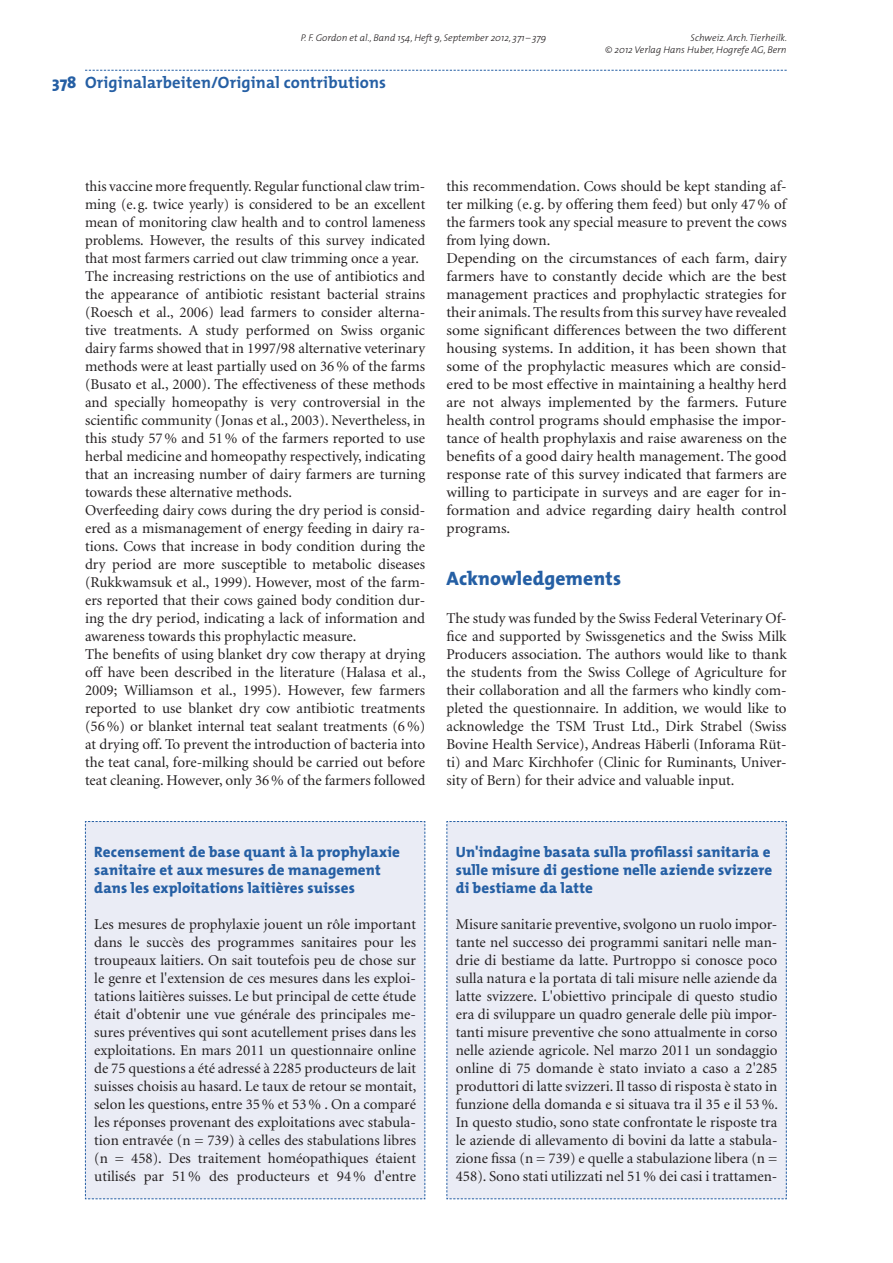
<style>
.page{position:relative;width:893px;height:1263px;background:#fff}
.page>*{position:absolute;margin:0;border:0;box-sizing:border-box;transform-origin:0 0}
.t1{font:800 19.5px "The Mix";letter-spacing:.01em;color:#255fa4}
.t2{font:700 16.5px "The Mix";letter-spacing:.01em;color:#255fa4}
.t3{font:15px/18px "Minion";color:#231f20;text-align:justify}
.t4{font:800 15px/18px "The Mix";letter-spacing:.01em;color:#255fa4}
.t5{font:italic 300 9.75px/12px "The Mix";color:#231f20;text-align:right}
.s1{font-weight:800}
</style>
<div class="page">
<svg style="left:85px;top:70px;width:702px;height:1px"></svg>
<div style="left:85px;top:821px;width:341px;height:378px;background:#eaecf5"></div>
<div style="left:446px;top:821px;width:341px;height:378px;background:#eaecf5"></div>
<p class="t5" style="left:301px;top:33px;width:247px">P. F. Gordon et al., Band 154, Heft 9, September 2012, 371 – 379</p>
<p class="t5" style="left:605px;top:33px;width:183px">Schweiz. Arch. Tierheilk.<br>© 2012 Verlag Hans Huber, Hogrefe AG, Bern</p>
<p class="t2" style="left:52px;top:76px;width:335px"><span class="s1">378</span> Originalarbeiten/Original contributions</p>
<p class="t3" style="left:85px;top:179px;width:342px;text-align:left">this vaccine more frequently. Regular functional claw trim&shy;ming (e. g. twice yearly) is considered to be an excellent mean of monitoring claw health and to control lameness problems. However, the results of this survey indicated that most farmers carried out claw trimming once a year.<br>The increasing restrictions on the use of antibiotics and the appearance of antibiotic resistant bacterial strains (Roesch et al., 2006) lead farmers to consider alterna&shy;tive treatments. A study performed on Swiss organic dairy farms showed that in 1997/98 alternative veterinary methods were at least partially used on 36 % of the farms (Busato et al., 2000). The effectiveness of these methods and specially homeopathy is very controversial in the scientific community (Jonas et al., 2003). Nevertheless, in this study 57 % and 51 % of the farmers reported to use herbal medicine and homeopathy respectively, indicating that an increasing number of dairy farmers are turning towards these alternative methods.<br>Overfeeding dairy cows during the dry period is consid&shy;ered as a mismanagement of energy feeding in dairy ra&shy;tions. Cows that increase in body condition during the dry period are more susceptible to metabolic diseases (Rukkwamsuk et al., 1999). However, most of the farm&shy;ers reported that their cows gained body condition dur&shy;ing the dry period, indicating a lack of information and awareness towards this prophylactic measure.<br>The benefits of using blanket dry cow therapy at drying off have been described in the literature (Halasa et al., 2009; Williamson et al., 1995). However, few farmers reported to use blanket dry cow antibiotic treatments (56 %) or blanket internal teat sealant treatments (6 %) at drying off. To prevent the introduction of bacteria into the teat canal, fore-milking should be carried out before teat cleaning. However, only 36 % of the farmers followed</p>
<p class="t3" style="left:446px;top:179px;width:342px;text-align:left">this recommendation. Cows should be kept standing af&shy;ter milking (e. g. by offering them feed) but only 47 % of the farmers took any special measure to prevent the cows from lying down.<br>Depending on the circumstances of each farm, dairy farmers have to constantly decide which are the best management p ractices and prophylactic strategies for their animals. The results from this survey have revealed some significant differences between the two different housing systems. In addition, it has been shown that some of the prophylactic measures which are consid&shy;ered to be most effective in maintaining a healthy herd are not always implemented by the farmers. Future health control programs should emphasise the impor&shy;tance of health prophylaxis and raise awareness on the benefits of a good dairy health management. The good response rate of this survey indicated that farmers are willing to participate in surveys and are eager for in&shy;formation and advice regarding dairy health control programs.</p>
<h1 class="t1" style="left:446px;top:570px;width:176px">Acknowledgements</h1>
<p class="t3" style="left:446px;top:611px;width:342px">The study was funded by the Swiss Federal Veterinary Of&shy;fice and supported by Swissgenetics and the Swiss Milk Producers association. The authors would like to thank the students from the Swiss College of Agriculture for their collaboration and all the farmers who kindly com&shy;pleted the questionnaire. In addition, we would like to acknowledge the TSM Trust Ltd., Dirk Strabel (Swiss Bovine Health Service), Andreas Häberli (Inforama Rüt&shy;ti) and Marc Kirchhofer (Clinic for Ruminants, Univer&shy;sity of Bern) for their advice and valuable input.</p>
<p class="t4" style="left:94px;top:844px;width:307px">Recensement de base quant à la prophylaxie sanitaire et aux mesures de management dans les exploitations laitières suisses</p>
<p class="t3" style="left:94px;top:917px;width:324px">Les mesures de prophylaxie jouent un rôle important dans le succès des programmes sanitaires pour les troupeaux laitiers. On sait toutefois peu de chose sur le genre et l'extension de ces mesures dans les exploi&shy;tations laitières suisses. Le but principal de cette étude était d'obtenir une vue générale des principales me&shy;sures préventives qui sont acutellement prises dans les exploitations. En mars 2011 un questionnaire online de 75 questions a été adressé à 2285 producteurs de lait suisses choisis au hasard. Le taux de retour se montait, selon les questions, entre 35 % et 53 % . On a comparé les réponses provenant des exploitations avec stabula&shy;tion entravée (n = 739) à celles des stabulations libres (n = 458). Des traitement homéopathiques étaient utilisés par 51 % des producteurs et 94 % d'entre</p>
<p class="t4" style="left:456px;top:844px;width:318px;text-align:justify">Un'indagine basata sulla profilassi sanitaria e sulle misure di gestione nelle aziende svizzere di bestiame da latte</p>
<p class="t3" style="left:456px;top:917px;width:324px">Misure sanitarie preventive, svolgono un ruolo impor&shy;tante nel successo dei programmi sanitari nelle man&shy;drie di bestiame da latte. Purtroppo si conosce poco sulla natura e la portata di tali misure nelle aziende da latte svizzere. L'obiettivo principale di questo studio era di sviluppare un quadro generale delle più impor&shy;tanti misure preventive che sono attualmente in corso nelle aziende agricole. Nel marzo 2011 un sondaggio online di 75 domande è stato inviato a caso a 2'285 produttori di latte svizzeri. Il tasso di risposta è stato in funzione della domanda e si situava tra il 35 e il 53 %.<br>In questo studio, sono state confrontate le risposte tra le aziende di allevamento di bovini da latte a stabula&shy;zione fissa (n = 739) e quelle a stabulazione libera (n = 458). Sono stati utilizzati nel 51 % dei casi i trattamen-</p>
</div>
